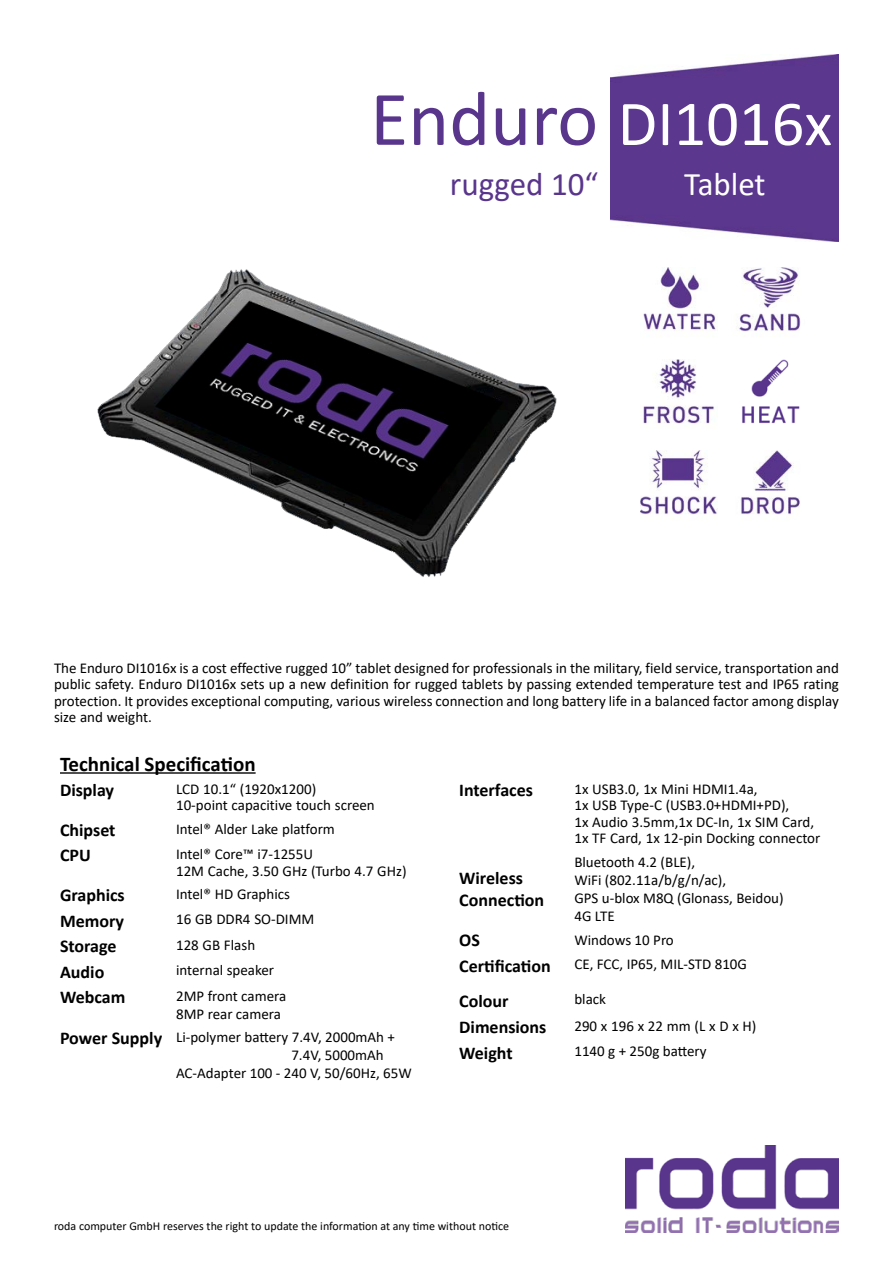
<style>
.page{position:relative;width:893px;height:1263px;background:#fff}
.page>*{position:absolute;margin:0;border:0;box-sizing:border-box;transform-origin:0 0}
.t1{font:78px "Calibri";color:#59358c}
.t2{font:64.5px "Calibri";color:#fff}
.t3{font:33px "Calibri";color:#59358c}
.t4{font:33px "Calibri";color:#fff}
.t5{font:700 21px "Calibri";color:#000}
.t6{font:700 18px "Calibri";color:#000}
.t7{font:15px/16.5px "Calibri";color:#000;text-align:justify}
.t8{font:12px "Calibri";color:#000}
</style>
<div class="page">
<img style="left:611px;top:54px;width:228px;height:187px">
<img style="left:626px;top:1145px;width:213px;height:88px">
<img style="left:741px;top:451px;width:59px;height:69px">
<img style="left:643px;top:267px;width:73px;height:65px">
<img style="left:643px;top:359px;width:71px;height:67px">
<img style="left:640px;top:451px;width:77px;height:69px">
<img style="left:742px;top:359px;width:58px;height:65px">
<img style="left:736px;top:267px;width:65px;height:67px">
<hr style="left:60px;top:772px;width:196px;height:2px;background:#000">
<img style="left:97px;top:269px;width:460px;height:308px">
<p class="t1" style="left:370px;top:65px;width:230px">Enduro</p>
<p class="t2" style="left:618px;top:79px;width:216px">DI1016x</p>
<p class="t3" style="left:450px;top:161px;width:150px">rugged 10“</p>
<p class="t4" style="left:684px;top:161px;width:83px">Tablet</p>
<p class="t7" style="left:54px;top:659px;width:786px">The Enduro DI1016x is a cost effective rugged 10” tablet designed for professionals in the military, field service, transportation and public safety. Enduro DI1016x sets up a new definition for rugged tablets by passing extended temperature test and IP65 rating protection. It provides exceptional computing, various wireless connection and long battery life in a balanced factor among display size and weight.</p>
<p class="t5" style="left:60px;top:749px;width:197px">Technical Specification</p>
<p class="t6" style="left:60px;top:777px;width:56px">Display</p>
<p class="t7" style="left:176px;top:780px;width:142px">LCD 10.1“ (1920x1200)</p>
<p class="t7" style="left:176px;top:797px;width:200px">10-point capacitive touch screen</p>
<p class="t6" style="left:60px;top:817px;width:57px">Chipset</p>
<p class="t7" style="left:176px;top:820px;width:160px">Intel® Alder Lake platform</p>
<p class="t6" style="left:60px;top:843px;width:32px">CPU</p>
<p class="t7" style="left:176px;top:845px;width:232px">Intel® Core™ i7-1255U<br>12M Cache, 3.50 GHz (Turbo 4.7 GHz)</p>
<p class="t6" style="left:60px;top:882px;width:66px">Graphics</p>
<p class="t7" style="left:176px;top:885px;width:115px">Intel® HD Graphics</p>
<p class="t6" style="left:60px;top:908px;width:66px">Memory</p>
<p class="t7" style="left:176px;top:911px;width:140px">16 GB DDR4 SO-DIMM</p>
<p class="t6" style="left:60px;top:933px;width:58px">Storage</p>
<p class="t7" style="left:176px;top:936px;width:81px">128 GB Flash</p>
<p class="t6" style="left:60px;top:959px;width:46px">Audio</p>
<p class="t7" style="left:176px;top:962px;width:100px">internal speaker</p>
<p class="t6" style="left:60px;top:984px;width:67px">Webcam</p>
<p class="t7" style="left:176px;top:987px;width:112px">2MP front camera</p>
<p class="t7" style="left:176px;top:1005px;width:106px">8MP rear camera</p>
<p class="t6" style="left:60px;top:1026px;width:104px">Power Supply</p>
<p class="t7" style="left:176px;top:1028px;width:220px">Li-polymer battery 7.4V, 2000mAh +</p>
<p class="t7" style="left:291px;top:1046px;width:94px">7.4V, 5000mAh</p>
<p class="t7" style="left:176px;top:1064px;width:237px">AC-Adapter 100 - 240 V, 50/60Hz, 65W</p>
<p class="t6" style="left:459px;top:777px;width:75px">Interfaces</p>
<p class="t7" style="left:574px;top:780px;width:185px">1x USB3.0, 1x Mini HDMI1.4a,</p>
<p class="t7" style="left:574px;top:797px;width:216px">1x USB Type-C (USB3.0+HDMI+PD),</p>
<p class="t7" style="left:574px;top:813px;width:241px">1x Audio 3.5mm,1x DC-In, 1x SIM Card,</p>
<p class="t7" style="left:574px;top:830px;width:248px">1x TF Card, 1x 12-pin Docking connector</p>
<p class="t6" style="left:459px;top:865px;width:65px">Wireless</p>
<p class="t6" style="left:459px;top:887px;width:86px">Connection</p>
<p class="t7" style="left:574px;top:853px;width:122px">Bluetooth 4.2 (BLE),</p>
<p class="t7" style="left:574px;top:871px;width:153px">WiFi (802.11a/b/g/n/ac),</p>
<p class="t7" style="left:574px;top:889px;width:211px">GPS u-blox M8Q (Glonass, Beidou)</p>
<p class="t7" style="left:574px;top:907px;width:42px">4G LTE</p>
<p class="t6" style="left:459px;top:927px;width:22px">OS</p>
<p class="t7" style="left:574px;top:931px;width:101px">Windows 10 Pro</p>
<p class="t6" style="left:459px;top:953px;width:93px">Certification</p>
<p class="t7" style="left:574px;top:956px;width:174px">CE, FCC, IP65, MIL-STD 810G</p>
<p class="t6" style="left:459px;top:988px;width:51px">Colour</p>
<p class="t7" style="left:574px;top:991px;width:33px">black</p>
<p class="t6" style="left:459px;top:1014px;width:89px">Dimensions</p>
<p class="t7" style="left:574px;top:1017px;width:184px">290 x 196 x 22 mm (L x D x H)</p>
<p class="t6" style="left:459px;top:1040px;width:55px">Weight</p>
<p class="t7" style="left:574px;top:1043px;width:134px">1140 g + 250g battery</p>
<p class="t8" style="left:54px;top:1218px;width:457px">roda computer GmbH reserves the right to update the information at any time without notice</p>
</div>
